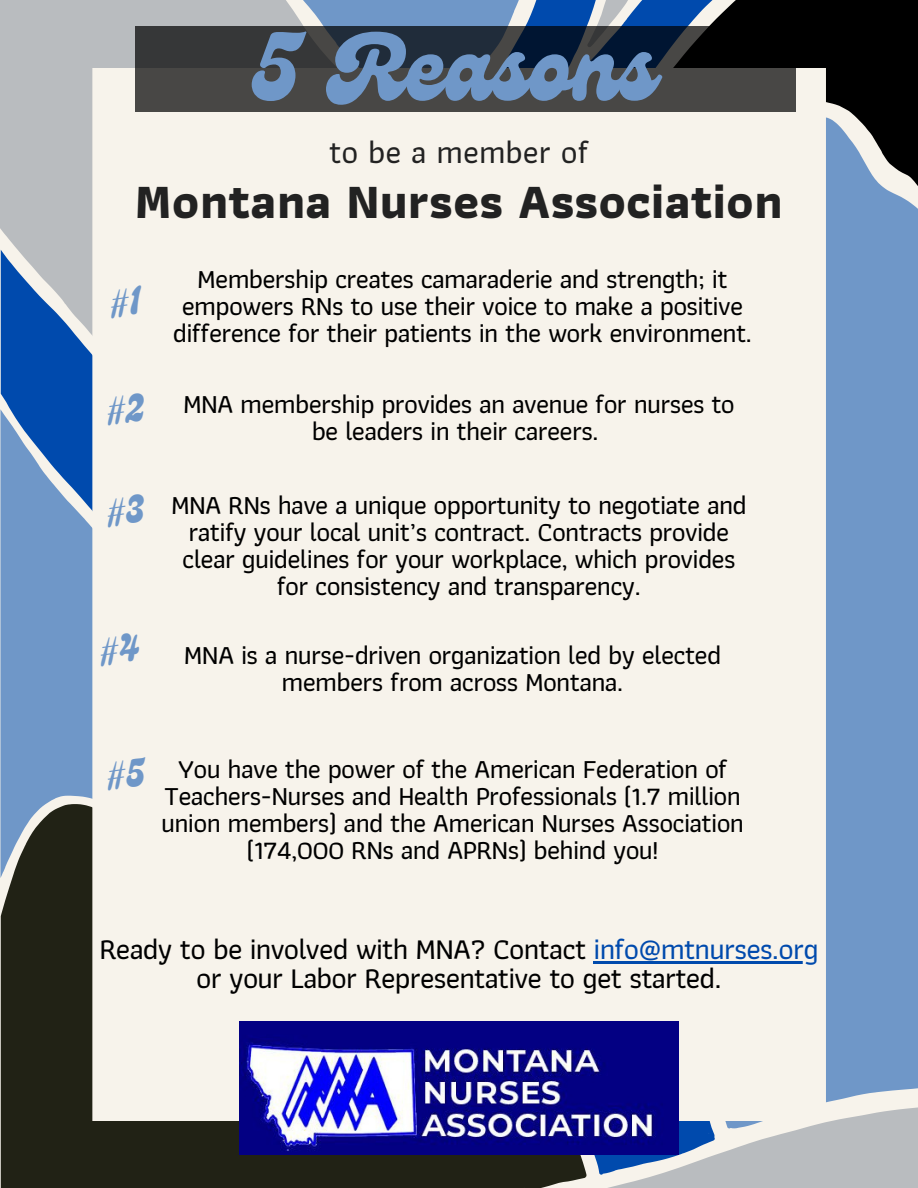
<style>
.page{position:relative;width:918px;height:1188px;background:#fff}
.page>*{position:absolute;margin:0;border:0;box-sizing:border-box;transform-origin:0 0}
.t1{font:93px "Genty";color:#6f97c8}
.t2{font:700 49.8px "Athiti";color:#222}
.t3{font:500 32.7px "Athiti";color:#222}
.t4{font:500 29.7px/29.2px "Athiti";letter-spacing:-.025em;color:#000;text-align:center}
.t5{font:500 27px/27px "Athiti";letter-spacing:-.025em;color:#000;text-align:center}
.s1{color:#004aad}
</style>
<div class="page">
<svg style="left:587px;top:1129px;width:331px;height:59px;background:#b3bbc5"></svg>
<svg style="left:679px;top:701px;width:239px;height:428px;background:#799dc9"></svg>
<div style="left:1px;top:954px;width:586px;height:234px;background:#212215"></div>
<svg style="left:0;top:473px;width:92px;height:481px;background:#607d9c"></svg>
<svg style="left:745px;top:0;width:173px;height:701px;background:#597699"></svg>
<svg style="left:587px;top:0;width:59px;height:27px;background:#91a7c4"></svg>
<svg style="left:0;top:0;width:280px;height:473px;background:#879ebc"></svg>
<svg style="left:280px;top:0;width:247px;height:27px;background:#81a0c6"></svg>
<div style="left:92px;top:68px;width:734px;height:1052px;background:#f7f3eb"></div>
<img style="left:240px;top:1022px;width:439px;height:133px">
<svg style="left:135px;top:27px;width:661px;height:84px;background:#34373a"></svg>
<hr style="left:594px;top:961px;width:224px;height:2px;background:#004aad">
<svg style="left:108px;top:285px;width:37px;height:33px"></svg>
<svg style="left:104px;top:392px;width:43px;height:34px"></svg>
<svg style="left:104px;top:493px;width:43px;height:34px"></svg>
<svg style="left:97px;top:632px;width:44px;height:34px"></svg>
<div style="left:104px;top:757px;width:45px;height:34px;background:#f7f3eb"></div>
<h1 class="t1" style="left:250px;top:14px;width:408px">5 Reasons</h1>
<p class="t3" style="left:329px;top:125px;width:261px">to be a member of</p>
<h2 class="t2" style="left:135px;top:160px;width:650px">Montana Nurses Association</h2>
<p class="t5" style="left:173px;top:265px;width:581px">Membership creates camaraderie and strength; it empowers RNs to use their voice to make a positive difference for their patients in the work environment.</p>
<p class="t5" style="left:183px;top:390px;width:553px">MNA membership provides an avenue for nurses to be leaders in their careers.</p>
<p class="t5" style="left:171px;top:491px;width:577px">MNA RNs have a unique opportunity to negotiate and ratify your local unit’s contract. Contracts provide clear guidelines for your workplace, which provides for consistency and transparency.</p>
<p class="t5" style="left:184px;top:641px;width:539px">MNA is a nurse-driven organization led by elected members from across Montana.</p>
<p class="t5" style="left:161px;top:755px;width:585px">You have the power of the American Federation of Teachers-Nurses and Health Professionals (1.7 million union members) and the American Nurses Association (174,000 RNs and APRNs) behind you!</p>
<p class="t4" style="left:99px;top:934px;width:721px">Ready to be involved with MNA? Contact <span class="s1">info@mtnurses.org </span>or your Labor Representative to get started.</p>
</div>
